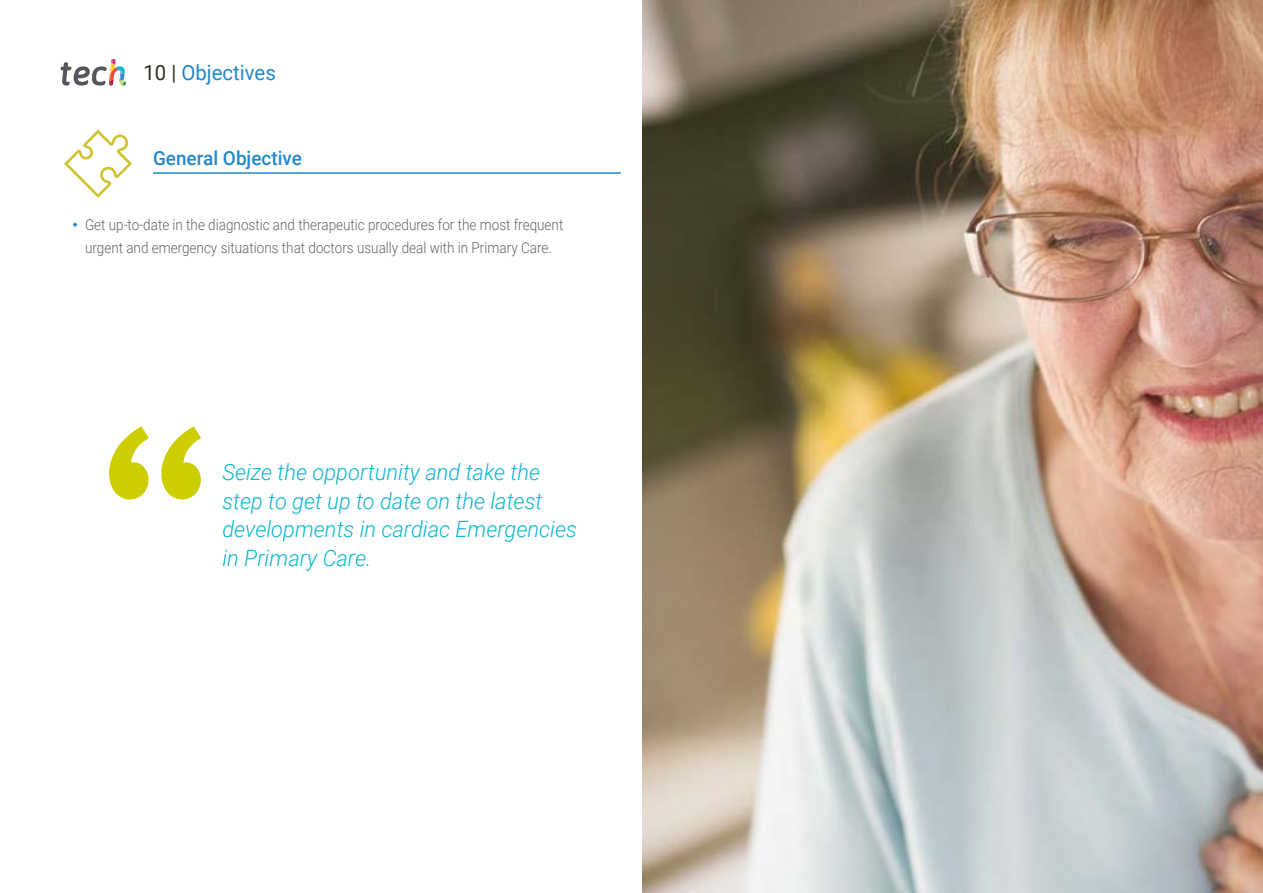
<style>
.page{position:relative;width:1263px;height:893px;background:#fff}
.page>*{position:absolute;margin:0;border:0;box-sizing:border-box;transform-origin:0 0}
.t1{font:italic 300 22.5px/28.5px "Roboto";color:#0fb6cf}
.t2{font:21px "Roboto";color:#2488c9}
.t3{font:500 19.5px "Roboto";color:#2488c9}
.t4{font:300 15px/22.5px "Roboto";color:#61646a;scale:.9 1}
.s1{color:#312e20}
</style>
<div class="page">
<hr style="left:153px;top:173px;width:468px;height:1px;background:#2488c9">
<svg style="left:64px;top:130px;width:68px;height:68px"></svg>
<img style="left:642px;top:0;width:621px;height:893px">
<svg style="left:61px;top:59px;width:65px;height:27px"></svg>
<svg style="left:109px;top:426px;width:92px;height:73px"></svg>
<h2 class="t2" style="left:144px;top:57px;width:134px"><span class="s1">10 |</span> Objectives</h2>
<h3 class="t3" style="left:153px;top:144px;width:150px">General Objective</h3>
<p class="t4" style="left:85px;top:213px;width:533px">Get up-to-date in the diagnostic and therapeutic procedures for the most frequent urgent and emergency situations that doctors usually deal with in Primary Care.</p>
<h1 class="t1" style="left:222px;top:457px;width:356px">Seize the opportunity and take the step to get up to date on the latest developments in cardiac Emergencies in Primary Care.</h1>
</div>
